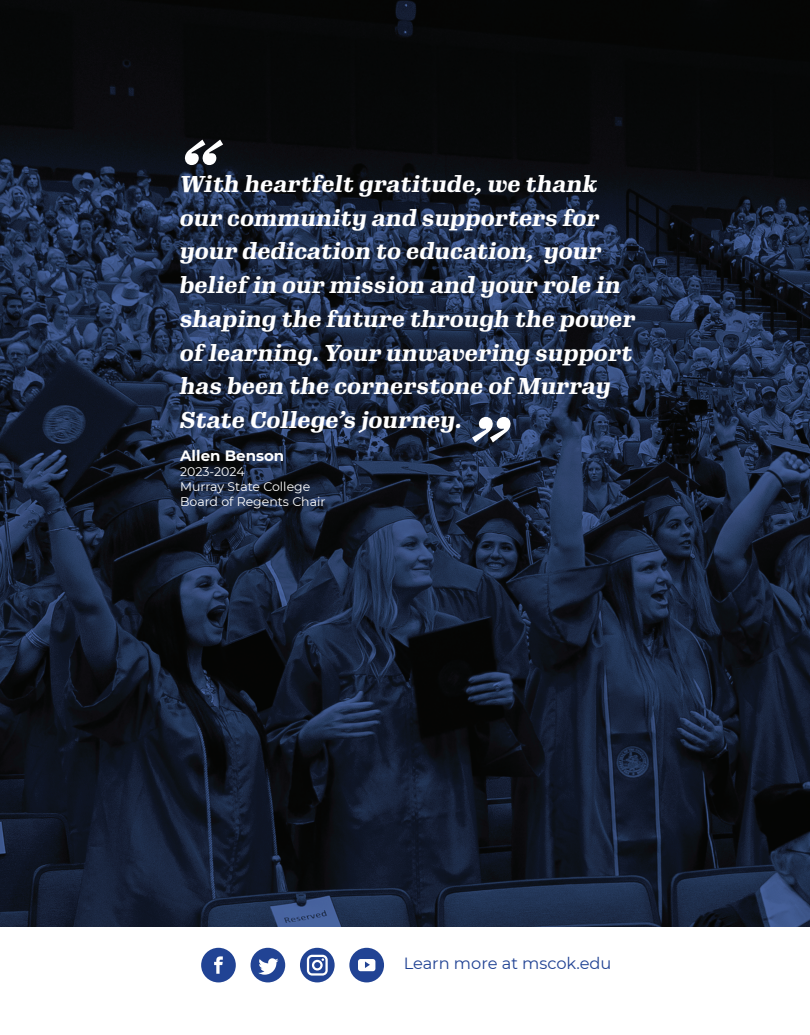
<style>
.page{position:relative;width:810px;height:1035px;background:#fff}
.page>*{position:absolute;margin:0;border:0;box-sizing:border-box;transform-origin:0 0}
.t1{font:italic 900 75px "Gimlet Text";color:#fff}
.t2{font:italic 900 22.5px/33.8px "Gimlet Text";color:#fff}
.t3{font:16.25px "Montserrat";color:#214394}
.t4{font:700 15px "Montserrat";color:#fff}
.t5{font:12.5px/15px "Montserrat";color:#fff}
</style>
<div class="page">
<img style="left:0;top:0;width:810px;height:926px">
<div style="left:201px;top:948px;width:35px;height:34px;background:#214394;border-radius:50%"></div>
<svg style="left:214px;top:956px;width:9px;height:18px"></svg>
<div style="left:251px;top:948px;width:34px;height:34px;background:#214394;border-radius:50%"></div>
<svg style="left:258px;top:958px;width:21px;height:17px"></svg>
<div style="left:349px;top:948px;width:35px;height:34px;background:#214394;border-radius:50%"></div>
<svg style="left:358px;top:959px;width:17px;height:12px"></svg>
<svg style="left:300px;top:948px;width:35px;height:34px"></svg>
<h1 class="t1" style="left:180px;top:118px;width:43px">“</h1>
<p class="t2" style="left:180px;top:166px;width:457px">With heartfelt gratitude, we thank our community and supporters for your dedication to education, your belief in our mission and your role in shaping the future through the power of learning. Your unwavering support has been the cornerstone of Murray State College’s journey.</p>
<p class="t4" style="left:180px;top:445px;width:106px">Allen Benson</p>
<p class="t5" style="left:180px;top:463px;width:147px">2023-2024<br>Murray State College<br>Board of Regents Chair</p>
<h1 class="t1" style="left:468px;top:395px;width:43px">”</h1>
<p class="t3" style="left:404px;top:952px;width:209px">Learn more at mscok.edu</p>
</div>
